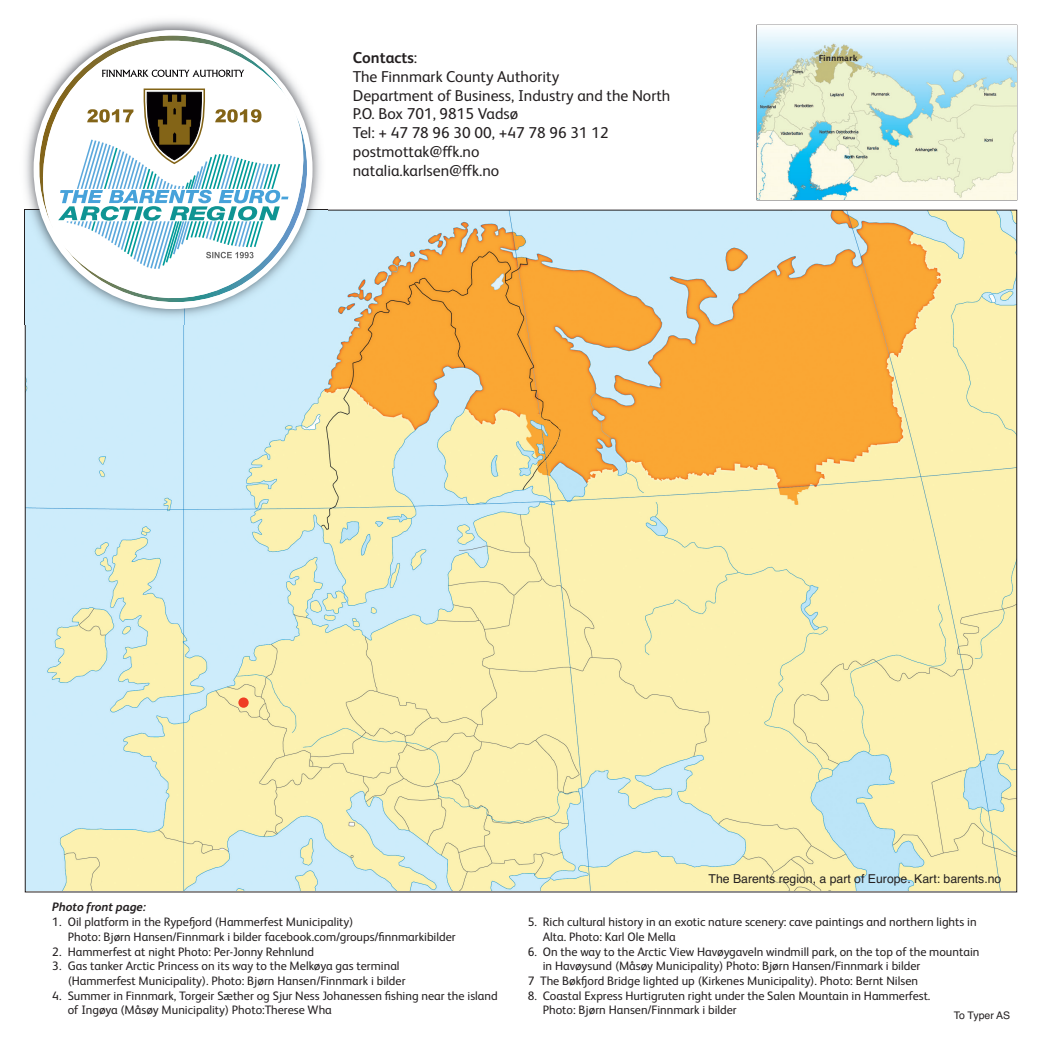
<style>
.page{position:relative;width:1042px;height:1042px;background:#fff}
.page>*{position:absolute;margin:0;border:0;box-sizing:border-box;transform-origin:0 0}
.t1{font:92.75px "Times";color:#ef3d24}
.t2{font:15.75px/18.9px "FS Albert Pro";color:#231f20}
.t3{font:12.25px/14.7px "FS Albert Pro";color:#231f20}
.t4{font:12.25px "Helvetica";color:#231f20}
.t5{font:italic 700 12.25px "FS Albert Pro";color:#231f20}
.t6{font:10.5px "Helvetica";color:#231f20}
.t7{font:600 8.75px "Lucida Sans EF";color:#231f20}
.s1{font-weight:700}
</style>
<div class="page">
<img style="left:27px;top:212px;width:988px;height:678px">
<img style="left:757px;top:30px;width:259px;height:169px">
<img style="left:24px;top:20px;width:304px;height:304px">
<svg style="left:34px;top:35px;width:278px;height:274px"></svg>
<svg style="left:102px;top:70px;width:142px;height:7px"></svg>
<svg style="left:58px;top:88px;width:230px;height:181px"></svg>
<p class="t2" style="left:353px;top:49px;width:319px"><span class="s1">Contacts</span>:<br>The Finnmark County Authority<br>Department of Business, Industry and the North<br>P.O. Box 701, 9815 Vadsø<br>Tel: + 47 78 96 30 00, +47 78 96 31 12 postmottak@ffk.no<br>natalia.karlsen@ffk.no</p>
<p class="t7" style="left:819px;top:55px;width:41px">Finnmark</p>
<h1 class="t1" style="left:228px;top:620px;width:25px">.</h1>
<p class="t4" style="left:708px;top:871px;width:294px">The Barents region, a part of Europe. Kart: barents.no</p>
<p class="t5" style="left:52px;top:900px;width:95px">Photo front page:</p>
<p class="t3" style="left:68px;top:916px;width:390px;text-indent:-15px">1. Oil platform in the Rypefjord (Hammerfest Municipality)<br>Photo: Bjørn Hansen/Finnmark i bilder facebook.com/groups/finnmarkibilder</p>
<p class="t3" style="left:52px;top:945px;width:263px">2. Hammerfest at night Photo: Per-Jonny Rehnlund</p>
<p class="t3" style="left:68px;top:960px;width:339px;text-indent:-15px">3. Gas tanker Arctic Princess on its way to the Melkøya gas terminal (Hammerfest Municipality). Photo: Bjørn Hansen/Finnmark i bilder</p>
<p class="t3" style="left:68px;top:989px;width:431px;text-indent:-15px">4. Summer in Finnmark, Torgeir Sæther og Sjur Ness Johanessen fishing near the island of Ingøya (Måsøy Municipality) Photo:Therese Wha</p>
<p class="t3" style="left:543px;top:916px;width:435px;text-indent:-15px">5. Rich cultural history in an exotic nature scenery: cave paintings and northern lights in<br>Alta. Photo: Karl Ole Mella</p>
<p class="t3" style="left:528px;top:945px;width:453px">6. On the way to the Arctic View Havøygaveln windmill park, on the top of the mountain</p>
<p class="t3" style="left:543px;top:960px;width:379px">in Havøysund (Måsøy Municipality) Photo: Bjørn Hansen/Finnmark i bilder</p>
<p class="t3" style="left:528px;top:974px;width:392px">7 The Bøkfjord Bridge lighted up (Kirkenes Municipality). Photo: Bernt Nilsen</p>
<p class="t3" style="left:543px;top:989px;width:389px;text-indent:-15px">8. Coastal Express Hurtigruten right under the Salen Mountain in Hammerfest.<br>Photo: Bjørn Hansen/Finnmark i bilder</p>
<p class="t6" style="left:954px;top:1009px;width:58px">To Typer AS</p>
</div>
